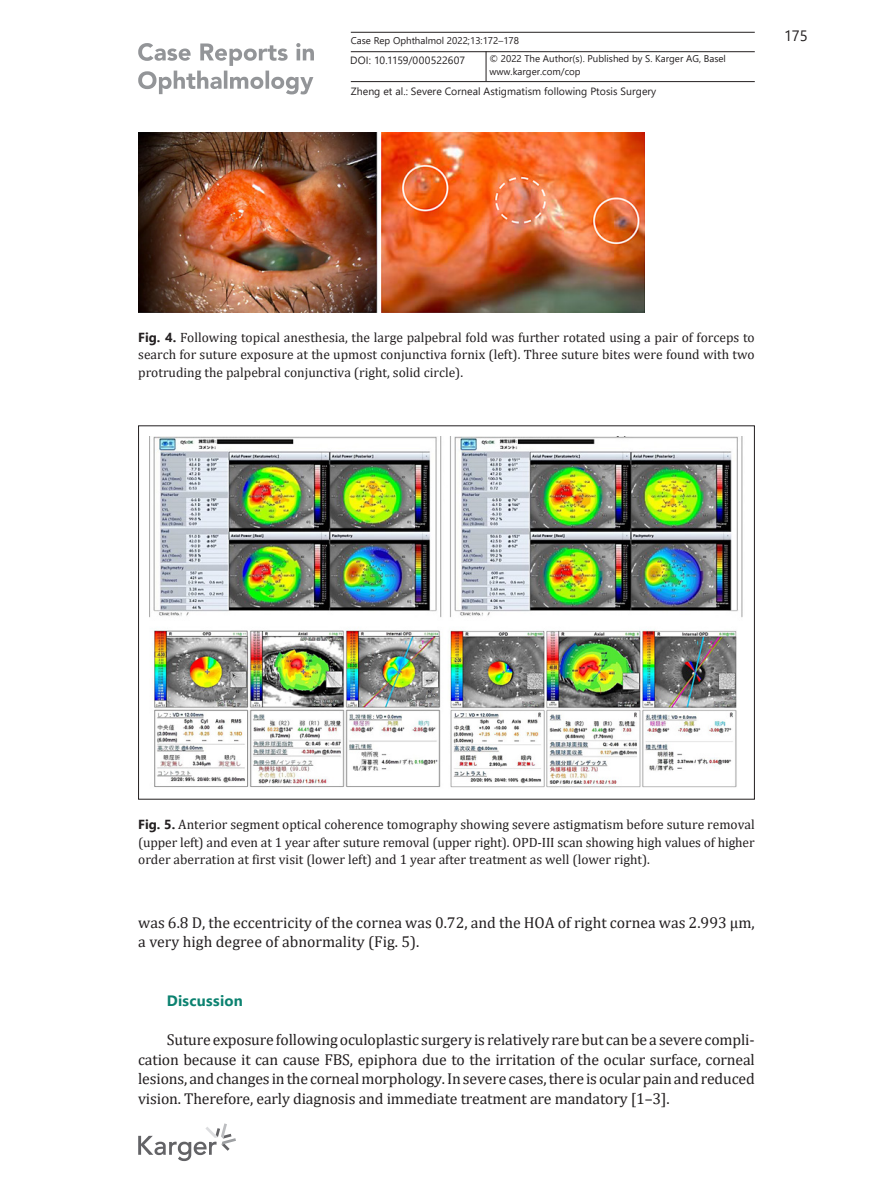
<style>
.page{position:relative;width:893px;height:1191px;background:#fff}
.page>*{position:absolute;margin:0;border:0;box-sizing:border-box;transform-origin:0 0}
.t1{font:15.75px/19.5px "Cambria";color:#231f20}
.t2{font:700 15px "Segoe UI";letter-spacing:.015em;color:#0c8270}
.t3{font:15px "Segoe UI";color:#231f20}
.t4{font:13.5px/17.4px "Cambria";color:#231f20;text-align:justify}
.t5{font:10.5px "Segoe UI";letter-spacing:.005em;color:#231f20}
.t6{font:9.75px "Segoe UI";color:#231f20}
.s1{font-family:"Segoe UI";font-weight:700;font-size:13.2px}
</style>
<div class="page">
<svg style="left:138px;top:43px;width:176px;height:51px"></svg>
<hr style="left:351px;top:51px;width:404px;height:1px;background:#231f20">
<hr style="left:351px;top:81px;width:404px;height:1px;background:#231f20">
<hr style="left:351px;top:32px;width:404px;height:1px;background:#231f20">
<hr style="left:486px;top:51px;width:1px;height:30px;background:#231f20">
<svg style="left:138px;top:1123px;width:98px;height:38px"></svg>
<img style="left:138px;top:133px;width:506px;height:179px">
<img style="left:149px;top:437px;width:594px;height:351px">
<p class="t6" style="left:351px;top:31px;width:170px">Case Rep Ophthalmol 2022;13:172–178</p>
<p class="t5" style="left:350px;top:50px;width:117px">DOI: 10.1159/000522607</p>
<p class="t6" style="left:489px;top:50px;width:238px">© 2022 The Author(s). Published by S. Karger AG, Basel</p>
<p class="t6" style="left:489px;top:62px;width:93px">www.karger.com/cop</p>
<p class="t5" style="left:351px;top:81px;width:307px">Zheng et al.: Severe Corneal Astigmatism following Ptosis Surgery</p>
<p class="t3" style="left:784px;top:22px;width:25px">175</p>
<p class="t4" style="left:138px;top:328px;width:618px"><span class="s1">Fig. 4.</span> Following topical anesthesia, the large palpebral fold was further rotated using a pair of forceps to search for suture exposure at the upmost conjunctiva fornix (left). Three suture bites were found with two protruding the palpebral conjunctiva (right, solid circle).</p>
<p class="t4" style="left:138px;top:816px;width:618px"><span class="s1">Fig. 5.</span> Anterior segment optical coherence tomography showing severe astigmatism before suture removal (upper left) and even at 1 year after suture removal (upper right). OPD-III scan showing high values of higher order aberration at first visit (lower left) and 1 year after treatment as well (lower right).</p>
<p class="t1" style="left:138px;top:912px;width:618px">was 6.8 D, the eccentricity of the cornea was 0.72, and the HOA of right cornea was 2.993 μm, a very high degree of abnormality (Fig. 5).</p>
<p class="t2" style="left:167px;top:986px;width:77px">Discussion</p>
<p class="t1" style="left:138px;top:1030px;width:618px;text-align:justify;text-indent:29px">Suture exposure following oculoplastic surgery is relatively rare but can be a severe compli&shy;cation because it can cause FBS, epiphora due to the irritation of the ocular surface, corneal lesions, and changes in the corneal morphology. In severe cases, there is ocular pain and reduced vision. Therefore, early diagnosis and immediate treatment are mandatory [1–3].</p>
</div>
